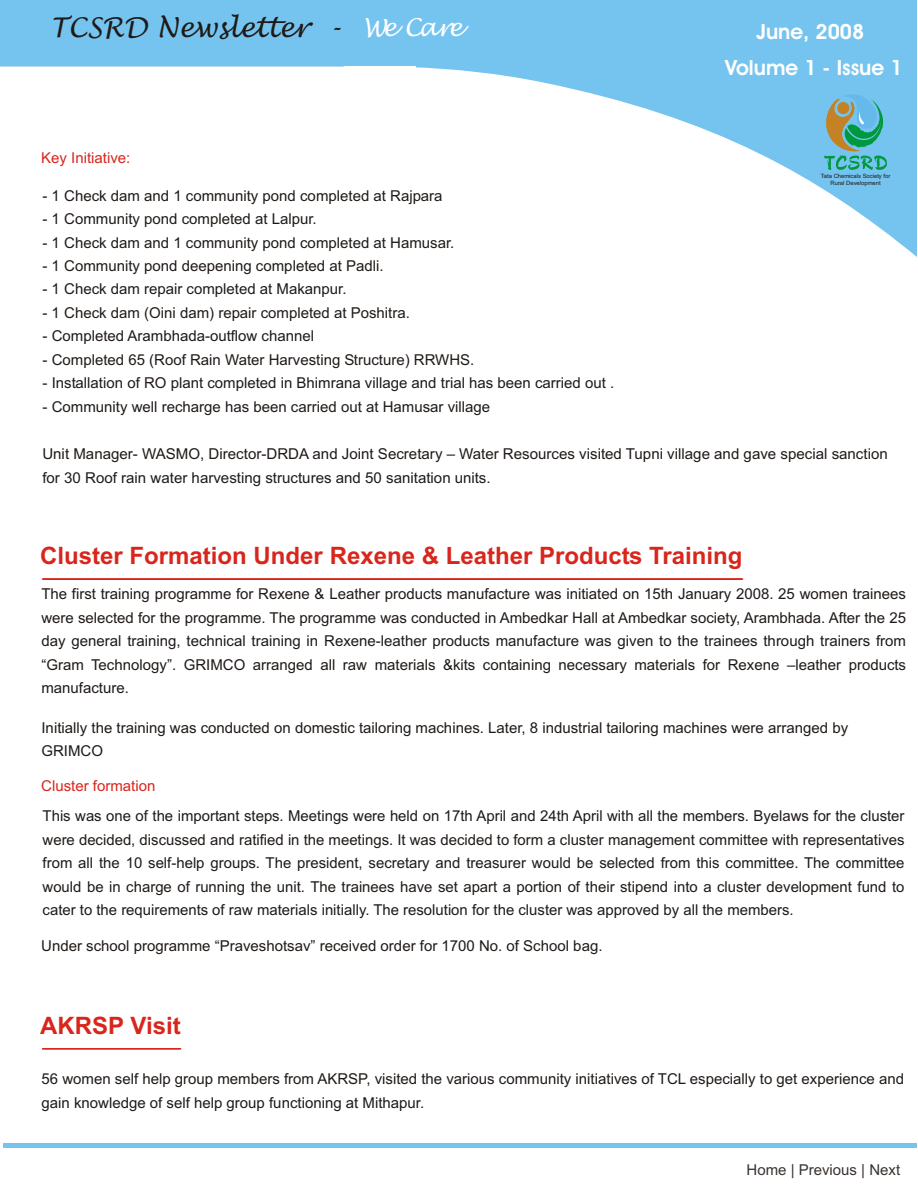
<style>
.page{position:relative;width:918px;height:1188px;background:#fff}
.page>*{position:absolute;margin:0;border:0;box-sizing:border-box;transform-origin:0 0}
.t1{font:27px "Lucida Handwriting";color:#1f1a17}
.t2{font:700 24px "Arial";color:#d9261c}
.t3{font:700 21px/36.5px "Avant Garde Bk BT";color:#fff;text-align:center}
.t4{font:15px/23.4px "Arial";color:#1f1a17}
.t5{font:15px "Arial";color:#d9261c}
.t6{font:15px "Arial";color:#383330}
.t7{font:5.85px/6.6px "Arial";color:#1f1a17;text-align:center}
.s1{font-size:24.45px;color:#fff}
</style>
<div class="page">
<div style="left:0;top:0;width:917px;height:257px;background:#75c4f0"></div>
<svg style="left:14px;top:66px;width:903px;height:514px"></svg>
<div style="left:0;top:67px;width:416px;height:253px;background:#fff"></div>
<svg style="left:822px;top:93px;width:65px;height:77px"></svg>
<div style="left:3px;top:1143px;width:914px;height:5px;background:#75c4f0"></div>
<hr style="left:42px;top:579px;width:701px;height:1px;background:#d9261c">
<hr style="left:42px;top:1049px;width:139px;height:1px;background:#d9261c">
<h1 class="t1" style="left:50px;top:14px;width:414px">TCSRD Newsletter - <span class="s1">W e Care</span></h1>
<p class="t5" style="left:41px;top:152px;width:91px">Key Initiative:</p>
<p class="t4" style="left:43px;top:185px;width:401px">- 1 Check dam and 1 community pond completed at Rajpara</p>
<p class="t4" style="left:43px;top:208px;width:276px">- 1 Community pond completed at Lalpur.</p>
<p class="t4" style="left:43px;top:232px;width:413px">- 1 Check dam and 1 community pond completed at Hamusar.</p>
<p class="t4" style="left:43px;top:255px;width:343px">- 1 Community pond deepening completed at Padli.</p>
<p class="t4" style="left:43px;top:279px;width:306px">- 1 Check dam repair completed at Makanpur.</p>
<p class="t4" style="left:43px;top:302px;width:369px">- 1 Check dam (Oini dam) repair completed at Poshitra.</p>
<p class="t4" style="left:43px;top:326px;width:273px">- Completed Arambhada-outflow channel</p>
<p class="t4" style="left:43px;top:349px;width:433px">- Completed 65 (Roof Rain Water Harvesting Structure) RRWHS.</p>
<p class="t4" style="left:43px;top:373px;width:573px">- Installation of RO plant completed in Bhimrana village and trial has been carried out .</p>
<p class="t4" style="left:43px;top:396px;width:449px">- Community well recharge has been carried out at Hamusar village</p>
<h3 class="t3" style="left:725px;top:15px;width:179px">June, 2008<br>Volume 1 - Issue 1</h3>
<p class="t7" style="left:821px;top:173px;width:71px">Tata Chemicals Society for<br>Rural Development</p>
<p class="t4" style="left:42px;top:444px;width:847px">Unit Manager- WASMO, Director-DRDA and Joint Secretary – Water Resources visited Tupni village and gave special sanction for 30 Roof rain water harvesting structures and 50 sanitation units.</p>
<h2 class="t2" style="left:40px;top:546px;width:704px">Cluster Formation Under Rexene &amp; Leather Products Training</h2>
<p class="t4" style="left:41px;top:584px;width:866px;text-align:justify">The first training programme for Rexene &amp; Leather products manufacture was initiated on 15th January 2008. 25 women trainees were selected for the programme. The programme was conducted in Ambedkar Hall at Ambedkar society, Arambhada. After the 25 day general training, technical training in Rexene-leather products manufacture was given to the trainees through trainers from “Gram Technology”. GRIMCO arranged all raw materials &amp;kits containing necessary materials for Rexene –leather products manufacture.</p>
<p class="t4" style="left:41px;top:717px;width:808px">Initially the training was conducted on domestic tailoring machines. Later, 8 industrial tailoring machines were arranged by<br>GRIMCO</p>
<p class="t5" style="left:41px;top:780px;width:116px">Cluster formation</p>
<p class="t4" style="left:43px;top:806px;width:863px;text-align:justify">This was one of the important steps. Meetings were held on 17th April and 24th April with all the members. Byelaws for the cluster were decided, discussed and ratified in the meetings. It was decided to form a cluster management committee with representatives from all the 10 self-help groups. The president, secretary and treasurer would be selected from this committee. The committee would be in charge of running the unit. The trainees have set apart a portion of their stipend into a cluster development fund to cater to the requirements of raw materials initially. The resolution for the cluster was approved by all the members.</p>
<p class="t4" style="left:41px;top:935px;width:563px">Under school programme “Praveshotsav” received order for 1700 No. of School bag.</p>
<h2 class="t2" style="left:40px;top:1016px;width:142px">AKRSP Visit</h2>
<p class="t4" style="left:41px;top:1068px;width:864px">56 women self help group members from AKRSP, visited the various community initiatives of TCL especially to get experience and gain knowledge of self help group functioning at Mithapur.</p>
<p class="t6" style="left:747px;top:1164px;width:155px">Home | Previous | Next</p>
</div>
